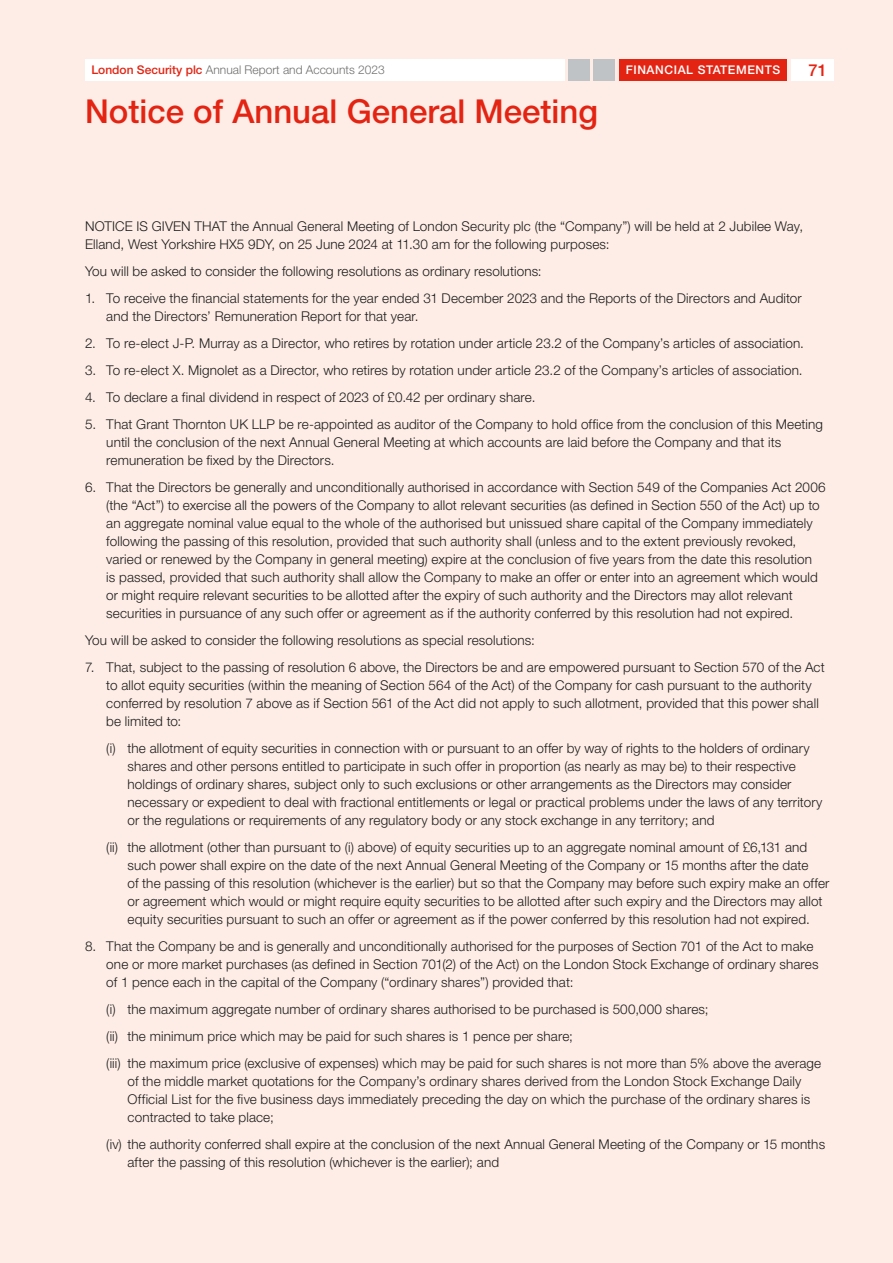
<style>
.page{position:relative;width:893px;height:1263px;background:#feede6}
.page>*{position:absolute;margin:0;border:0;box-sizing:border-box;transform-origin:0 0}
.t1{font:500 33px "Helvetica Neue LT Pro";color:#e42413}
.t2{font:500 16.5px "Helvetica Neue LT Pro";color:#e42413}
.t3{font:300 13.5px/18px "Helvetica Neue LT Pro";letter-spacing:.01em;color:#1d1d1b}
.t4{font:300 12px "Helvetica Neue LT Pro";color:#70706f}
.t5{font:500 12px "Helvetica Neue LT Pro";letter-spacing:.05em;color:#fff}
.s1{font-weight:500;color:#e42413}
</style>
<div class="page">
<div style="left:619px;top:60px;width:168px;height:21px;background:#e42413"></div>
<div style="left:568px;top:60px;width:22px;height:21px;background:#bfc3c6"></div>
<div style="left:594px;top:60px;width:21px;height:21px;background:#bfc3c6"></div>
<div style="left:85px;top:60px;width:479px;height:21px;background:#fff"></div>
<div style="left:791px;top:60px;width:42px;height:21px;background:#fff"></div>
<p class="t4" style="left:91px;top:63px;width:295px"><span class="s1">London Security plc</span> Annual Report and Accounts 2023</p>
<p class="t5" style="left:626px;top:63px;width:156px">FINANCIAL STATEMENTS</p>
<p class="t2" style="left:808px;top:60px;width:20px">71</p>
<h1 class="t1" style="left:85px;top:92px;width:514px">Notice of Annual General Meeting</h1>
<p class="t3" style="left:85px;top:217px;width:719px">NOTICE IS GIVEN THAT the Annual General Meeting of London Security plc (the “Company”) will be held at 2 Jubilee Way,<br>Elland, West Yorkshire HX5 9DY, on 25 June 2024 at 11.30 am for the following purposes:</p>
<p class="t3" style="left:85px;top:262px;width:458px">You will be asked to consider the following resolutions as ordinary resolutions:</p>
<p class="t3" style="left:106px;top:289px;width:697px;text-indent:-21px">1. To receive the financial statements for the year ended 31 December 2023 and the Reports of the Directors and Auditor and the Directors’ Remuneration Report for that year.</p>
<p class="t3" style="left:85px;top:334px;width:720px">2. To re-elect J-P. Murray as a Director, who retires by rotation under article 23.2 of the Company’s articles of association.</p>
<p class="t3" style="left:85px;top:361px;width:719px">3. To re-elect X. Mignolet as a Director, who retires by rotation under article 23.2 of the Company’s articles of association.</p>
<p class="t3" style="left:85px;top:388px;width:452px">4. To declare a final dividend in respect of 2023 of £0.42 per ordinary share.</p>
<p class="t3" style="left:106px;top:415px;width:718px;text-indent:-21px">5. That Grant Thornton UK LLP be re-appointed as auditor of the Company to hold office from the conclusion of this Meeting until the conclusion of the next Annual General Meeting at which accounts are laid before the Company and that its remuneration be fixed by the Directors.</p>
<p class="t3" style="left:106px;top:478px;width:721px;text-indent:-21px">6. That the Directors be generally and unconditionally authorised in accordance with Section 549 of the Companies Act 2006 (the “Act”) to exercise all the powers of the Company to allot relevant securities (as defined in Section 550 of the Act) up to an aggregate nominal value equal to the whole of the authorised but unissued share capital of the Company immediately following the passing of this resolution, provided that such authority shall (unless and to the extent previously revoked, varied or renewed by the Company in general meeting) expire at the conclusion of five years from the date this resolution<br>is passed, provided that such authority shall allow the Company to make an offer or enter into an agreement which would or might require relevant securities to be allotted after the expiry of such authority and the Directors may allot relevant securities in pursuance of any such offer or agreement as if the authority conferred by this resolution had not expired.</p>
<p class="t3" style="left:85px;top:631px;width:451px">You will be asked to consider the following resolutions as special resolutions:</p>
<p class="t3" style="left:106px;top:658px;width:720px;text-indent:-21px">7. That, subject to the passing of resolution 6 above, the Directors be and are empowered pursuant to Section 570 of the Act to allot equity securities (within the meaning of Section 564 of the Act) of the Company for cash pursuant to the authority conferred by resolution 7 above as if Section 561 of the Act did not apply to such allotment, provided that this power shall be limited to:</p>
<p class="t3" style="left:128px;top:739px;width:696px;text-indent:-21px">(i) the allotment of equity securities in connection with or pursuant to an offer by way of rights to the holders of ordinary shares and other persons entitled to participate in such offer in proportion (as nearly as may be) to their respective holdings of ordinary shares, subject only to such exclusions or other arrangements as the Directors may consider necessary or expedient to deal with fractional entitlements or legal or practical problems under the laws of any territory or the regulations or requirements of any regulatory body or any stock exchange in any territory; and</p>
<p class="t3" style="left:128px;top:838px;width:703px;text-indent:-21px">(ii) the allotment (other than pursuant to (i) above) of equity securities up to an aggregate nominal amount of £6,131 and such power shall expire on the date of the next Annual General Meeting of the Company or 15 months after the date<br>of the passing of this resolution (whichever is the earlier) but so that the Company may before such expiry make an offer or agreement which would or might require equity securities to be allotted after such expiry and the Directors may allot equity securities pursuant to such an offer or agreement as if the power conferred by this resolution had not expired.</p>
<p class="t3" style="left:106px;top:937px;width:714px;text-indent:-21px">8. That the Company be and is generally and unconditionally authorised for the purposes of Section 701 of the Act to make one or more market purchases (as defined in Section 701(2) of the Act) on the London Stock Exchange of ordinary shares of 1 pence each in the capital of the Company (“ordinary shares”) provided that:</p>
<p class="t3" style="left:106px;top:995px;width:716px;line-height:27px">(i) the maximum aggregate number of ordinary shares authorised to be purchased is 500,000 shares;<br>(ii) the minimum price which may be paid for such shares is 1 pence per share;<br>(iii) the maximum price (exclusive of expenses) which may be paid for such shares is not more than 5% above the average</p>
<p class="t3" style="left:128px;top:1072px;width:684px">of the middle market quotations for the Company’s ordinary shares derived from the London Stock Exchange Daily<br>Official List for the five business days immediately preceding the day on which the purchase of the ordinary shares is contracted to take place;</p>
<p class="t3" style="left:128px;top:1135px;width:699px;text-indent:-21px">(iv) the authority conferred shall expire at the conclusion of the next Annual General Meeting of the Company or 15 months after the passing of this resolution (whichever is the earlier); and</p>
</div>
